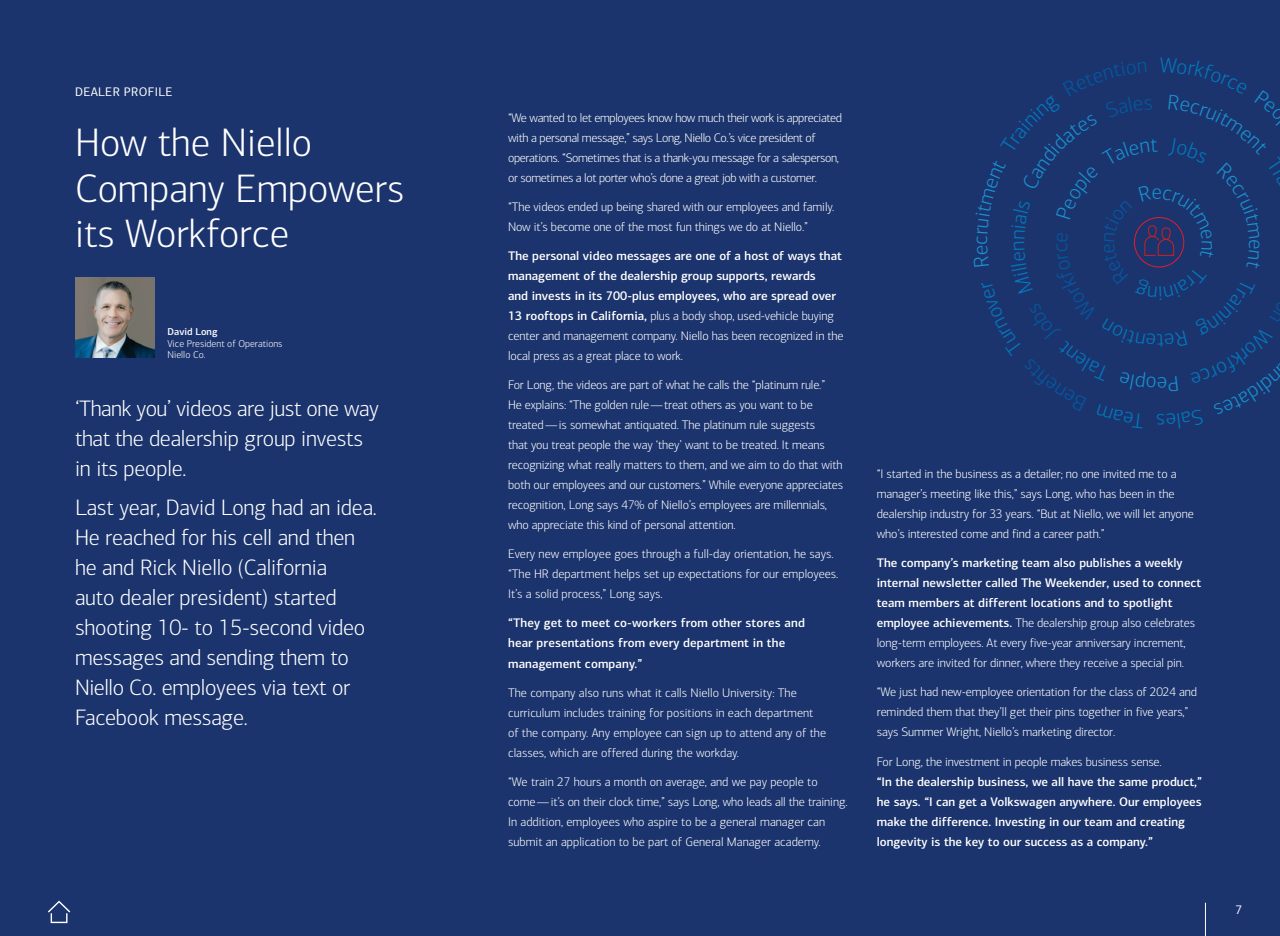
<style>
.page{position:relative;width:1280px;height:936px;background:#fff}
.page>*{position:absolute;margin:0;border:0;box-sizing:border-box;transform-origin:0 0}
.t1{font:300 40px/45px "Connections";color:#fff}
.t2{font:300 22.5px/30px "Connections";letter-spacing:-.01em;color:#fff}
.t3{font:300 12.5px/20px "Connections";letter-spacing:-.01em;color:#fff}
.t4{font:500 12.5px/20px "Connections";color:#fff}
.t5{font:300 12.5px/20px "Connections";letter-spacing:-.03em;color:#fff}
.t6{font:12.5px "Connections";letter-spacing:.025em;color:#fff}
.t7{font:300 10px "Connections";color:#fff}
.t8{font:500 10px "Connections";color:#fff}
.s1{font-weight:300}
</style>
<div class="page">
<div style="left:0;top:0;width:1280px;height:935px;background:#1c346d"></div>
<img style="left:75px;top:278px;width:80px;height:79px">
<hr style="left:1205px;top:902px;width:1px;height:33px;background:#fff">
<svg style="left:48px;top:900px;width:22px;height:22px"></svg>
<svg style="left:1133px;top:217px;width:52px;height:51px"></svg>
<h2 class="t6" style="left:75px;top:87px;width:99px">DEALER PROFILE</h2>
<h3 class="t1" style="left:75px;top:125px;width:331px">How the Niello<br>Company Empowers its Workforce</h3>
<p class="t8" style="left:168px;top:328px;width:51px">David Long</p>
<p class="t7" style="left:168px;top:339px;width:117px">Vice President of Operations</p>
<p class="t7" style="left:168px;top:350px;width:39px">Niello Co.</p>
<p class="t2" style="left:75px;top:396px;width:305px">‘Thank you’ videos are just one way that the dealership group invests in its people.</p>
<p class="t2" style="left:75px;top:495px;width:303px">Last year, David Long had an idea.<br>He reached for his cell and then he and Rick Niello (California<br>auto dealer president) started shooting 10- to 15-second video messages and sending them to<br>Niello Co. employees via text or<br>Facebook message.</p>
<p class="t5" style="left:508px;top:109px;width:335px">“We wanted to let employees know how much their work is appreciated with a personal message,” says Long, Niello Co.’s vice president of operations. “Sometimes that is a thank-you message for a salesperson, or sometimes a lot porter who’s done a great job with a customer.</p>
<p class="t3" style="left:508px;top:198px;width:328px">“The videos ended up being shared with our employees and family.<br>Now it’s become one of the most fun things we do at Niello.”</p>
<p class="t4" style="left:508px;top:247px;width:337px">The personal video messages are one of a host of ways that management of the dealership group supports, rewards<br>and invests in its 700-plus employees, who are spread over 13 rooftops in California, <span class="s1">plus a body shop, used-vehicle buying center and management company. Niello has been recognized in the local press as a great place to work.</span></p>
<p class="t3" style="left:508px;top:376px;width:336px">For Long, the videos are part of what he calls the “platinum rule.”<br>He explains: “The golden rule — treat others as you want to be treated — is somewhat antiquated. The platinum rule suggests<br>that you treat people the way ‘they’ want to be treated. It means recognizing what really matters to them, and we aim to do that with both our employees and our customers.” While everyone appreciates recognition, Long says 47% of Niello’s employees are millennials, who appreciate this kind of personal attention.</p>
<p class="t3" style="left:508px;top:545px;width:332px">Every new employee goes through a full-day orientation, he says. “The HR department helps set up expectations for our employees.<br>It’s a solid process,” Long says.</p>
<p class="t4" style="left:508px;top:614px;width:298px">“They get to meet co-workers from other stores and hear presentations from every department in the management company.”</p>
<p class="t3" style="left:508px;top:683px;width:319px">The company also runs what it calls Niello University: The curriculum includes training for positions in each department of the company. Any employee can sign up to attend any of the classes, which are offered during the workday.</p>
<p class="t3" style="left:508px;top:772px;width:341px">“We train 27 hours a month on average, and we pay people to come — it’s on their clock time,” says Long, who leads all the training.<br>In addition, employees who aspire to be a general manager can submit an application to be part of General Manager academy.</p>
<p class="t3" style="left:877px;top:465px;width:318px">“I started in the business as a detailer; no one invited me to a manager’s meeting like this,” says Long, who has been in the dealership industry for 33 years. “But at Niello, we will let anyone who’s interested come and find a career path.”</p>
<p class="t4" style="left:877px;top:554px;width:326px">The company’s marketing team also publishes a weekly internal newsletter called The Weekender, used to connect team members at different locations and to spotlight employee achievements. <span class="s1">The dealership group also celebrates long-term employees. At every five-year anniversary increment, workers are invited for dinner, where they receive a special pin.</span></p>
<p class="t3" style="left:877px;top:683px;width:322px">“We just had new-employee orientation for the class of 2024 and reminded them that they’ll get their pins together in five years,” says Summer Wright, Niello’s marketing director.</p>
<p class="t4" style="left:877px;top:752px;width:327px"><span class="s1">For Long, the investment in people makes business sense.<br></span>“In the dealership business, we all have the same product,” he says. “I can get a Volkswagen anywhere. Our employees make the difference. Investing in our team and creating longevity is the key to our success as a company.”</p>
<p class="t6" style="left:1235px;top:904px;width:8px">7</p>
</div>
